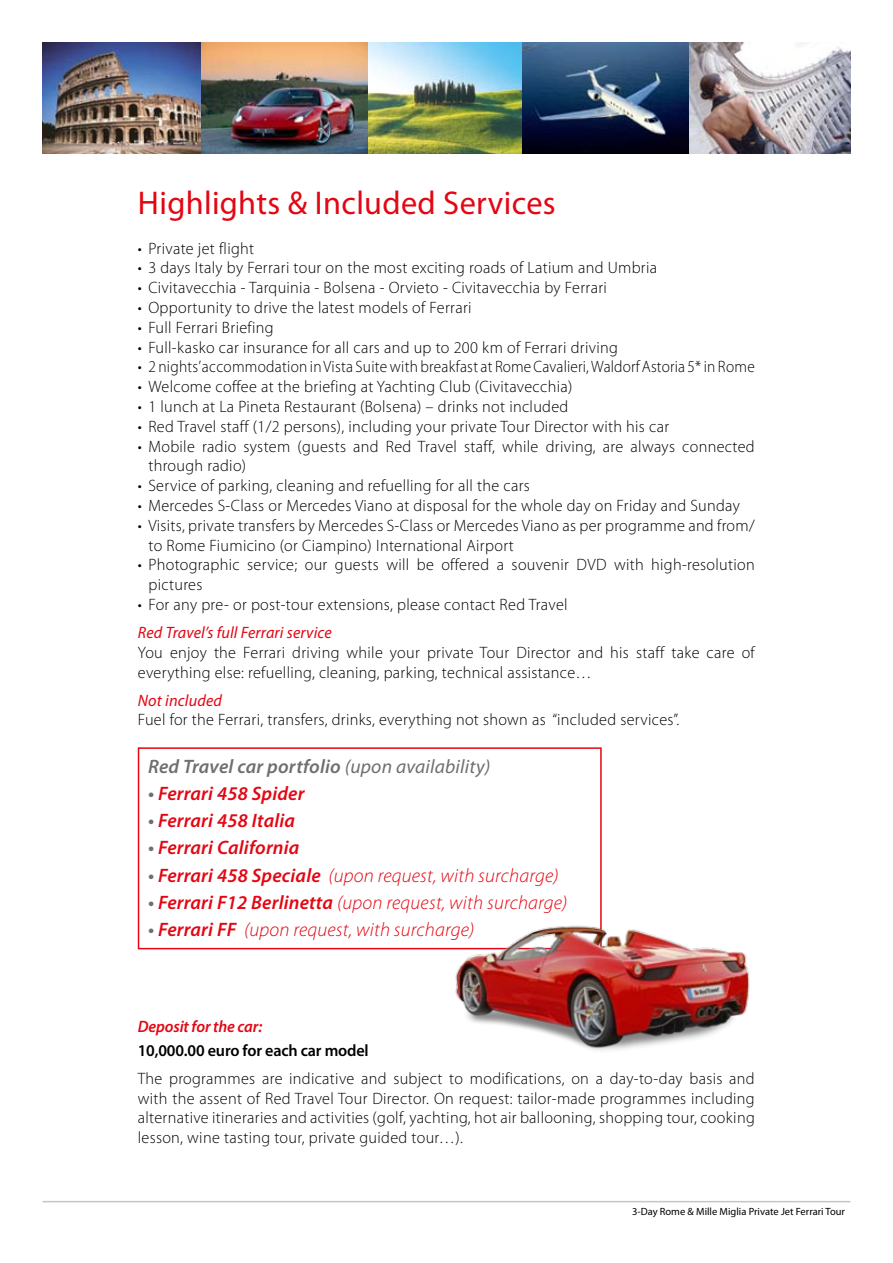
<style>
.page{position:relative;width:893px;height:1263px;background:#fff}
.page>*{position:absolute;margin:0;border:0;box-sizing:border-box;transform-origin:0 0}
.t1{font:33px "Myriad Pro";letter-spacing:.01em;color:#e30613}
.t2{font:italic 300 19.5px "Myriad Pro";letter-spacing:.01em;color:#e30613}
.t3{font:italic 600 19.5px "Myriad Pro";letter-spacing:.01em;color:#e30613}
.t4{font:italic 600 19.5px "Myriad Pro";letter-spacing:.01em;color:#706f6f}
.t5{font:300 16.5px/19.8px "Myriad Pro";letter-spacing:.02em;color:#000}
.t6{font:italic 16.5px "Myriad Pro";letter-spacing:.01em;color:#e30613}
.t7{font:600 16.5px "Myriad Pro";letter-spacing:-.01em;color:#000}
.t8{font:italic 600 16.5px "Myriad Pro";letter-spacing:-.01em;color:#e30613}
.t9{font:10.5px "Myriad Pro";color:#000}
.s1{font-weight:400}
.s2{color:#706f6f}
.s3{font-weight:600;color:#706f6f}
.s4{font-weight:600}
</style>
<div class="page">
<hr style="left:43px;top:1201px;width:807px;height:1px;background:#c6c6c6">
<img style="left:368px;top:43px;width:155px;height:110px">
<img style="left:42px;top:43px;width:160px;height:110px">
<img style="left:689px;top:43px;width:161px;height:110px">
<img style="left:202px;top:43px;width:166px;height:110px">
<img style="left:523px;top:43px;width:166px;height:110px">
<div style="left:138px;top:747px;width:464px;height:202px;border:2px solid #e30613"></div>
<img style="left:448px;top:918px;width:302px;height:133px">
<h1 class="t1" style="left:138px;top:185px;width:419px">Highlights &amp; Included Services</h1>
<p class="t5" style="left:138px;top:238px;width:118px">• Private jet flight</p>
<p class="t5" style="left:138px;top:258px;width:521px">• 3 days Italy by Ferrari tour on the most exciting roads of Latium and Umbria</p>
<p class="t5" style="left:138px;top:278px;width:471px">• Civitavecchia - Tarquinia - Bolsena - Orvieto - Civitavecchia by Ferrari</p>
<p class="t5" style="left:138px;top:298px;width:335px">• Opportunity to drive the latest models of Ferrari</p>
<p class="t5" style="left:138px;top:318px;width:137px">• Full Ferrari Briefing</p>
<p class="t5" style="left:138px;top:337px;width:482px">• Full-kasko car insurance for all cars and up to 200 km of Ferrari driving</p>
<p class="t5" style="left:138px;top:357px;width:619px">• 2 nights’ accommodation in Vista Suite with breakfast at Rome Cavalieri, Waldorf Astoria 5* in Rome</p>
<p class="t5" style="left:138px;top:377px;width:436px">• Welcome coffee at the briefing at Yachting Club (Civitavecchia)</p>
<p class="t5" style="left:138px;top:397px;width:432px">• 1 lunch at La Pineta Restaurant (Bolsena) – drinks not included</p>
<p class="t5" style="left:138px;top:417px;width:533px">• Red Travel staff (1/2 persons), including your private Tour Director with his car</p>
<p class="t5" style="left:148px;top:436px;width:608px;text-indent:-11px">• Mobile radio system (guests and Red Travel staff, while driving, are always connected through radio)</p>
<p class="t5" style="left:138px;top:476px;width:393px">• Service of parking, cleaning and refuelling for all the cars</p>
<p class="t5" style="left:138px;top:496px;width:604px">• Mercedes S-Class or Mercedes Viano at disposal for the whole day on Friday and Sunday</p>
<p class="t5" style="left:148px;top:516px;width:608px;text-indent:-11px">• Visits, private transfers by Mercedes S-Class or Mercedes Viano as per programme and from/ to Rome Fiumicino (or Ciampino) International Airport</p>
<p class="t5" style="left:148px;top:555px;width:608px;text-indent:-11px">• Photographic service; our guests will be offered a souvenir DVD with high-resolution pictures</p>
<p class="t5" style="left:138px;top:595px;width:431px">• For any pre- or post-tour extensions, please contact Red Travel</p>
<p class="t6" style="left:138px;top:624px;width:195px">Red Travel’s full Ferrari service</p>
<p class="t5" style="left:138px;top:643px;width:618px">You enjoy the Ferrari driving while your private Tour Director and his staff take care of everything else: refuelling, cleaning, parking, technical assistance…</p>
<p class="t6" style="left:138px;top:691px;width:86px">Not included</p>
<p class="t5" style="left:138px;top:710px;width:543px">Fuel for the Ferrari, transfers, drinks, everything not shown as “included services”.</p>
<p class="t4" style="left:148px;top:755px;width:344px">Red Travel car portfolio <span class="s1">(upon availability)</span></p>
<p class="t3" style="left:148px;top:783px;width:158px"><span class="s2">•</span> Ferrari 458 Spider</p>
<p class="t3" style="left:148px;top:810px;width:148px"><span class="s2">•</span> Ferrari 458 Italia</p>
<p class="t3" style="left:148px;top:837px;width:153px"><span class="s2">•</span> Ferrari California</p>
<p class="t2" style="left:148px;top:865px;width:412px"><span class="s3">•</span> <span class="s4">Ferrari 458 Speciale</span> (upon request, with surcharge)</p>
<p class="t2" style="left:148px;top:892px;width:421px"><span class="s3">•</span> <span class="s4">Ferrari F12 Berlinetta</span> (upon request, with surcharge)</p>
<p class="t2" style="left:148px;top:919px;width:328px"><span class="s3">•</span> <span class="s4">Ferrari FF</span> (upon request, with surcharge)</p>
<p class="t8" style="left:138px;top:1018px;width:126px">Deposit for the car:</p>
<p class="t7" style="left:138px;top:1041px;width:233px">10,000.00 euro for each car model</p>
<p class="t5" style="left:138px;top:1069px;width:618px;text-align:justify">The programmes are indicative and subject to modifications, on a day-to-day basis and with the assent of Red Travel Tour Director. On request: tailor-made programmes including alternative itineraries and activities (golf, yachting, hot air ballooning, shopping tour, cooking lesson, wine tasting tour, private guided tour…).</p>
<p class="t9" style="left:632px;top:1205px;width:214px">3-Day Rome &amp; Mille Miglia Private Jet Ferrari Tour</p>
</div>
